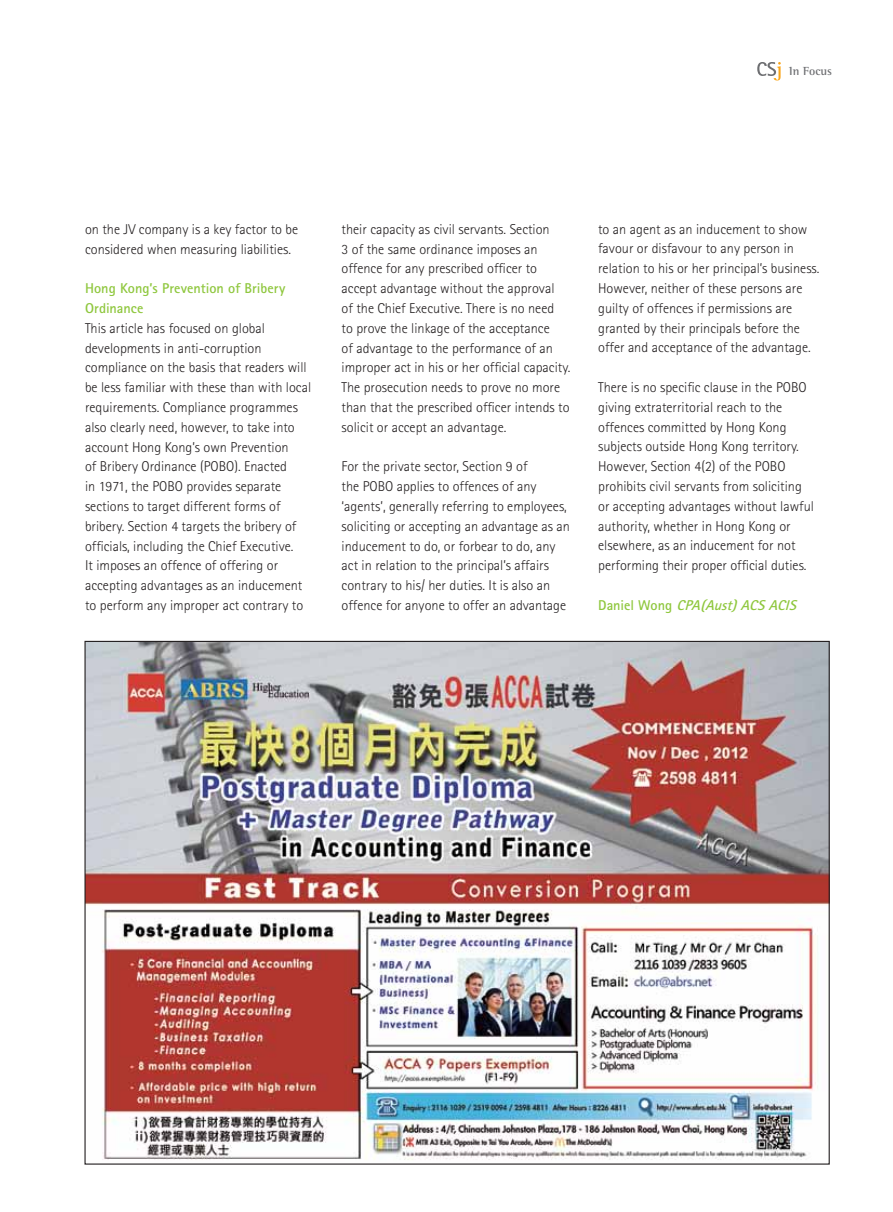
<style>
.page{position:relative;width:893px;height:1212px;background:#fff}
.page>*{position:absolute;margin:0;border:0;box-sizing:border-box;transform-origin:0 0}
.t1{font:300 14.25px/19.8px "Rotis Sans Serif";color:#231f20}
.t2{font:700 14.25px/19.8px "Rotis Sans Serif";letter-spacing:.005em;color:#8fc73e}
.t3{font:italic 700 14.25px "Rotis Sans Serif";color:#8fc73e}
.t4{font:700 12px "Rotis Semi Serif";color:#6d6e71}
.s1{font-style:normal}
</style>
<div class="page">
<svg style="left:757px;top:62px;width:24px;height:18px"></svg>
<img style="left:86px;top:643px;width:742px;height:517px">
<p class="t4" style="left:789px;top:64px;width:44px">In Focus</p>
<p class="t1" style="left:85px;top:219px;width:215px">on the JV company is a key factor to be considered when measuring liabilities.</p>
<p class="t2" style="left:85px;top:278px;width:202px">Hong Kong’s Prevention of Bribery<br>Ordinance</p>
<p class="t1" style="left:85px;top:318px;width:228px">This article has focused on global developments in anti-corruption compliance on the basis that readers will be less familiar with these than with local requirements. Compliance programmes also clearly need, however, to take into account Hong Kong’s own Prevention<br>of Bribery Ordinance (POBO). Enacted<br>in 1971, the POBO provides separate sections to target different forms of bribery. Section 4 targets the bribery of officials, including the Chief Executive.<br>It imposes an offence of offering or accepting advantages as an inducement to perform any improper act contrary to</p>
<p class="t1" style="left:342px;top:219px;width:230px">their capacity as civil servants. Section<br>3 of the same ordinance imposes an offence for any prescribed officer to accept advantage without the approval<br>of the Chief Executive. There is no need<br>to prove the linkage of the acceptance<br>of advantage to the performance of an improper act in his or her official capacity.<br>The prosecution needs to prove no more than that the prescribed officer intends to solicit or accept an advantage.</p>
<p class="t1" style="left:342px;top:457px;width:230px">For the private sector, Section 9 of<br>the POBO applies to offences of any ‘agents’, generally referring to employees, soliciting or accepting an advantage as an inducement to do, or forbear to do, any act in relation to the principal’s affairs contrary to his/ her duties. It is also an offence for anyone to offer an advantage</p>
<p class="t1" style="left:598px;top:219px;width:223px">to an agent as an inducement to show favour or disfavour to any person in relation to his or her principal’s business.<br>However, neither of these persons are guilty of offences if permissions are granted by their principals before the offer and acceptance of the advantage.</p>
<p class="t1" style="left:598px;top:377px;width:217px">There is no specific clause in the POBO giving extraterritorial reach to the offences committed by Hong Kong subjects outside Hong Kong territory.<br>However, Section 4(2) of the POBO prohibits civil servants from soliciting or accepting advantages without lawful authority, whether in Hong Kong or elsewhere, as an inducement for not performing their proper official duties.</p>
<p class="t3" style="left:598px;top:596px;width:204px"><span class="s1">D a n i e l W o n g</span> CPA(Aust)ACSACIS</p>
</div>
